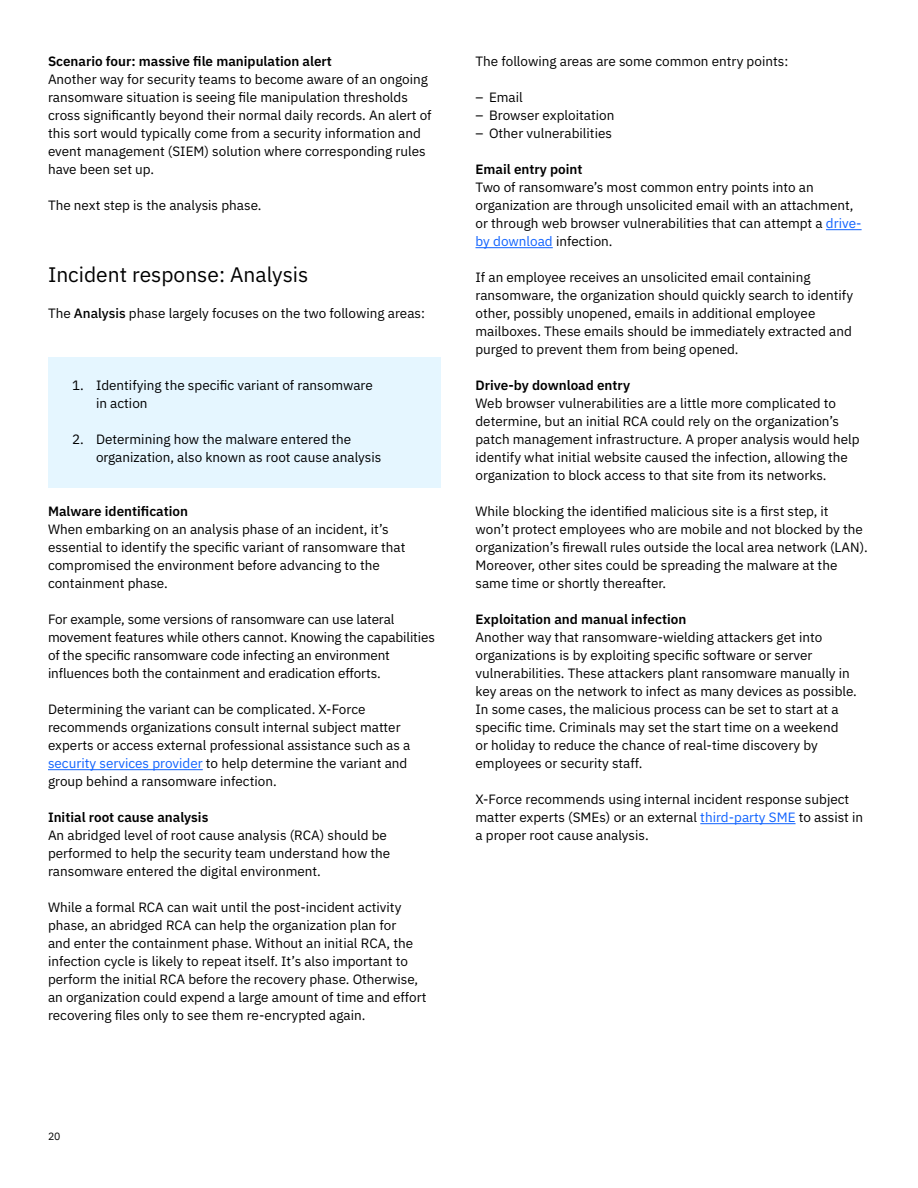
<style>
.page{position:relative;width:918px;height:1188px;background:#fff}
.page>*{position:absolute;margin:0;border:0;box-sizing:border-box;transform-origin:0 0}
.t1{font:21px "IBM Plex Sans";color:#000}
.t2{font:13.5px/18px "IBM Plex Sans";color:#000}
.t3{font:600 13.5px "IBM Plex Sans";color:#000}
.t4{font:10.5px "IBM Plex Sans";color:#000}
.s1{font-weight:500}
.s2{color:#0f62fe}
</style>
<div class="page">
<div style="left:48px;top:357px;width:393px;height:76px;background:#e5f6ff"></div>
<div style="left:48px;top:411px;width:393px;height:76px;background:#e5f6ff"></div>
<hr style="left:48px;top:769px;width:155px;height:1px;background:#0f62fe">
<hr style="left:826px;top:229px;width:36px;height:1px;background:#0f62fe">
<hr style="left:476px;top:247px;width:77px;height:1px;background:#0f62fe">
<hr style="left:700px;top:823px;width:96px;height:1px;background:#0f62fe">
<p class="t3" style="left:48px;top:51px;width:286px">Scenario four: massive file manipulation alert</p>
<p class="t2" style="left:48px;top:69px;width:385px">Another way for security teams to become aware of an ongoing ransomware situation is seeing file manipulation thresholds cross significantly beyond their normal daily records. An alert of this sort would typically come from a security information and event management (SIEM) solution where corresponding rules have been set up.</p>
<p class="t2" style="left:48px;top:195px;width:215px">The next step is the analysis phase.</p>
<h1 class="t1" style="left:48px;top:259px;width:262px">Incident response: Analysis</h1>
<p class="t2" style="left:48px;top:303px;width:379px">The <span class="s1">Analysis</span> phase largely focuses on the two following areas:</p>
<p class="t2" style="left:96px;top:375px;width:278px;text-indent:-24px">1. Identifying the specific variant of ransomware in action</p>
<p class="t2" style="left:96px;top:429px;width:287px;text-indent:-24px">2. Determining how the malware entered the organization, also known as root cause analysis</p>
<p class="t3" style="left:48px;top:501px;width:142px">Malware identification</p>
<p class="t2" style="left:48px;top:519px;width:359px">When embarking on an analysis phase of an incident, it’s essential to identify the specific variant of ransomware that compromised the environment before advancing to the containment phase.</p>
<p class="t2" style="left:48px;top:609px;width:388px">For example, some versions of ransomware can use lateral movement features while others cannot. Knowing the capabilities of the specific ransomware code infecting an environment influences both the containment and eradication efforts.</p>
<p class="t2" style="left:48px;top:699px;width:364px">Determining the variant can be complicated. X-Force recommends organizations consult internal subject matter experts or access external professional assistance such as a <span class="s2">security services provider</span> to help determine the variant and group behind a ransomware infection.</p>
<p class="t3" style="left:48px;top:807px;width:162px">Initial root cause analysis</p>
<p class="t2" style="left:48px;top:825px;width:344px">An abridged level of root cause analysis (RCA) should be performed to help the security team understand how the ransomware entered the digital environment.</p>
<p class="t2" style="left:48px;top:897px;width:380px">While a formal RCA can wait until the post-incident activity phase, an abridged RCA can help the organization plan for<br>and enter the containment phase. Without an initial RCA, the infection cycle is likely to repeat itself. It’s also important to perform the initial RCA before the recovery phase. Otherwise, an organization could expend a large amount of time and effort recovering files only to see them re-encrypted again.</p>
<p class="t2" style="left:476px;top:51px;width:314px">The following areas are some common entry points:</p>
<p class="t2" style="left:476px;top:87px;width:49px">– Email</p>
<p class="t2" style="left:476px;top:105px;width:140px">– Browser exploitation</p>
<p class="t2" style="left:476px;top:123px;width:138px">– Other vulnerabilities</p>
<p class="t3" style="left:476px;top:159px;width:109px">Email entry point</p>
<p class="t2" style="left:476px;top:177px;width:388px">Two of ransomware’s most common entry points into an organization are through unsolicited email with an attachment, or through web browser vulnerabilities that can attempt a <span class="s2">drive&shy;by download</span> infection.</p>
<p class="t2" style="left:476px;top:267px;width:379px">If an employee receives an unsolicited email containing ransomware, the organization should quickly search to identify other, possibly unopened, emails in additional employee mailboxes. These emails should be immediately extracted and purged to prevent them from being opened.</p>
<p class="t3" style="left:476px;top:375px;width:156px">Drive-by download entry</p>
<p class="t2" style="left:476px;top:393px;width:386px">Web browser vulnerabilities are a little more complicated to determine, but an initial RCA could rely on the organization’s patch management infrastructure. A proper analysis would help identify what initial website caused the infection, allowing the organization to block access to that site from its networks.</p>
<p class="t2" style="left:476px;top:501px;width:394px">While blocking the identified malicious site is a first step, it<br>won’t protect employees who are mobile and not blocked by the organization’s firewall rules outside the local area network (LAN).<br>Moreover, other sites could be spreading the malware at the same time or shortly thereafter.</p>
<p class="t3" style="left:476px;top:609px;width:212px">Exploitation and manual infection</p>
<p class="t2" style="left:476px;top:627px;width:383px">Another way that ransomware-wielding attackers get into organizations is by exploiting specific software or server vulnerabilities. These attackers plant ransomware manually in key areas on the network to infect as many devices as possible.<br>In some cases, the malicious process can be set to start at a specific time. Criminals may set the start time on a weekend<br>or holiday to reduce the chance of real-time discovery by employees or security staff.</p>
<p class="t2" style="left:476px;top:789px;width:389px">X-Force recommends using internal incident response subject matter experts (SMEs) or an external <span class="s2">third-party SME</span> to assist in a proper root cause analysis.</p>
<p class="t4" style="left:48px;top:1128px;width:14px">20</p>
</div>
